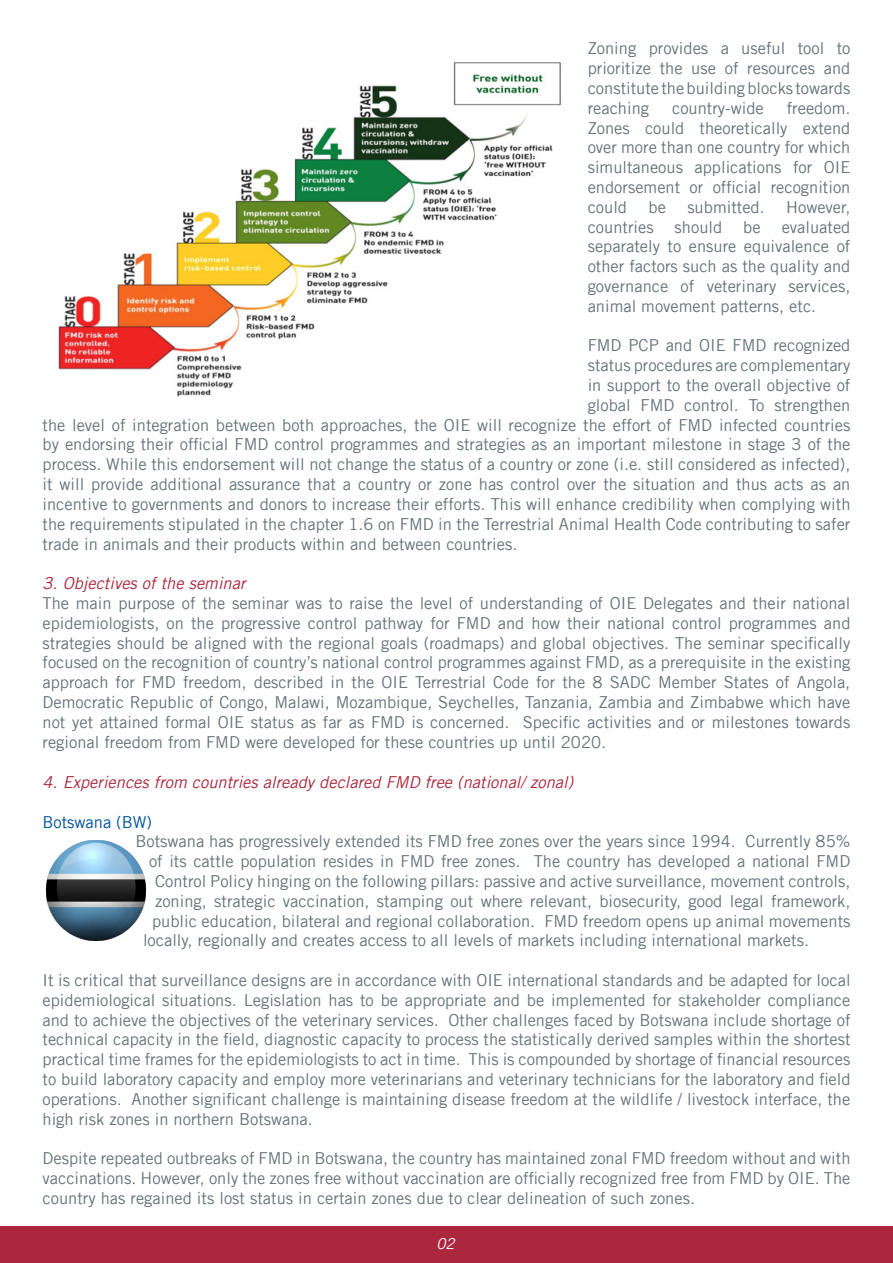
<style>
.page{position:relative;width:893px;height:1263px;background:#fff}
.page>*{position:absolute;margin:0;border:0;box-sizing:border-box;transform-origin:0 0}
.t1{font:16.5px/19.8px "Trade Gothic LT";color:#68737a;text-align:justify}
.t2{font:italic 16.5px "Trade Gothic LT";color:#aa273e}
.t3{font:16.5px "Trade Gothic LT";color:#00539b}
.t4{font:italic 15px "Trade Gothic LT";color:#fff}
</style>
<div class="page">
<img style="left:58px;top:62px;width:504px;height:335px">
<img style="left:45px;top:840px;width:102px;height:101px">
<div style="left:0;top:1226px;width:893px;height:37px;background:#aa273e"></div>
<p class="t1" style="left:588px;top:38px;width:264px">Zoning provides a useful tool to prioritize the use of resources and constitute the building blocks towards reaching</p>
<p class="t1" style="left:588px;top:98px;width:264px;text-indent:199px">freedom.<br>Zones could theoretically extend over more than one country for which simultaneous applications for OIE endorsement or official recognition could</p>
<p class="t1" style="left:672px;top:98px;width:93px">country-wide</p>
<p class="t1" style="left:648px;top:197px;width:19px">be</p>
<p class="t1" style="left:687px;top:197px;width:79px">submitted.</p>
<p class="t1" style="left:786px;top:197px;width:66px">However,</p>
<p class="t1" style="left:588px;top:217px;width:67px">countries</p>
<p class="t1" style="left:675px;top:217px;width:49px">should</p>
<p class="t1" style="left:743px;top:217px;width:19px">be</p>
<p class="t1" style="left:588px;top:217px;width:264px;text-indent:194px">evaluated separately to ensure equivalence of other factors such as the quality and governance of veterinary services, animal movement patterns, etc.</p>
<p class="t1" style="left:588px;top:335px;width:264px">FMD PCP and OIE FMD recognized</p>
<p class="t1" style="left:588px;top:355px;width:264px">status procedures are complementary</p>
<p class="t1" style="left:588px;top:375px;width:264px">in support to the overall objective of</p>
<p class="t1" style="left:588px;top:395px;width:264px">global FMD control. To strengthen</p>
<p class="t1" style="left:43px;top:415px;width:809px">the level of integration between both approaches, the OIE will recognize the effort of FMD infected countries</p>
<p class="t1" style="left:43px;top:434px;width:809px">by endorsing their official FMD control programmes and strategies as an important milestone in stage 3 of the</p>
<p class="t1" style="left:43px;top:454px;width:809px">process. While this endorsement will not change the status of a country or zone (i.e. still considered as infected),</p>
<p class="t1" style="left:43px;top:474px;width:809px">it will provide additional assurance that a country or zone has control over the situation and thus acts as an</p>
<p class="t1" style="left:43px;top:494px;width:809px">incentive to governments and donors to increase their efforts. This will enhance credibility when complying with</p>
<p class="t1" style="left:43px;top:514px;width:809px">the requirements stipulated in the chapter 1.6 on FMD in the Terrestrial Animal Health Code contributing to safer</p>
<p class="t1" style="left:43px;top:533px;width:476px">trade in animals and their products within and between countries.</p>
<p class="t2" style="left:43px;top:573px;width:204px">3. Objectives of the seminar</p>
<p class="t1" style="left:43px;top:593px;width:809px">The main purpose of the seminar was to raise the level of understanding of OIE Delegates and their national epidemiologists, on the progressive control pathway for FMD and how their national control programmes and strategies should be aligned with the regional goals (roadmaps) and global objectives. The seminar specifically focused on the recognition of country’s national control programmes against FMD, as a prerequisite in the existing approach for FMD freedom, described in the OIE Terrestrial Code for the 8 SADC Member States of Angola, Democratic Republic of Congo, Malawi, Mozambique, Seychelles, Tanzania, Zambia and Zimbabwe which have not yet attained formal OIE status as far as FMD is concerned. Specific activities and or milestones towards regional freedom from FMD were developed for these countries up until 2020.</p>
<p class="t2" style="left:43px;top:772px;width:532px">4. Experiences from countries already declared FMD free (national/ zonal)</p>
<p class="t3" style="left:43px;top:812px;width:111px">Botswana (BW)</p>
<p class="t1" style="left:136px;top:831px;width:716px">Botswana has progressively extended its FMD free zones over the years since 1994. Currently 85%</p>
<p class="t1" style="left:149px;top:851px;width:703px">of its cattle population resides in FMD free zones. The country has developed a national FMD</p>
<p class="t1" style="left:155px;top:871px;width:697px">Control Policy hinging on the following pillars: passive and active surveillance, movement controls,</p>
<p class="t1" style="left:155px;top:891px;width:697px">zoning, strategic vaccination, stamping out where relevant, biosecurity, good legal framework,</p>
<p class="t1" style="left:152px;top:911px;width:700px">public education, bilateral and regional collaboration. FMD freedom opens up animal movements</p>
<p class="t1" style="left:143px;top:930px;width:667px">locally, regionally and creates access to all levels of markets including international markets.</p>
<p class="t1" style="left:43px;top:970px;width:809px">It is critical that surveillance designs are in accordance with OIE international standards and be adapted for local epidemiological situations. Legislation has to be appropriate and be implemented for stakeholder compliance and to achieve the objectives of the veterinary services. Other challenges faced by Botswana include shortage of technical capacity in the field, diagnostic capacity to process the statistically derived samples within the shortest practical time frames for the epidemiologists to act in time. This is compounded by shortage of financial resources to build laboratory capacity and employ more veterinarians and veterinary technicians for the laboratory and field operations. Another significant challenge is maintaining disease freedom at the wildlife / livestock interface, the high risk zones in northern Botswana.</p>
<p class="t1" style="left:43px;top:1148px;width:809px">Despite repeated outbreaks of FMD in Botswana, the country has maintained zonal FMD freedom without and with vaccinations. However, only the zones free without vaccination are officially recognized free from FMD by OIE. The country has regained its lost status in certain zones due to clear delineation of such zones.</p>
<p class="t4" style="left:436px;top:1235px;width:20px">02</p>
</div>
